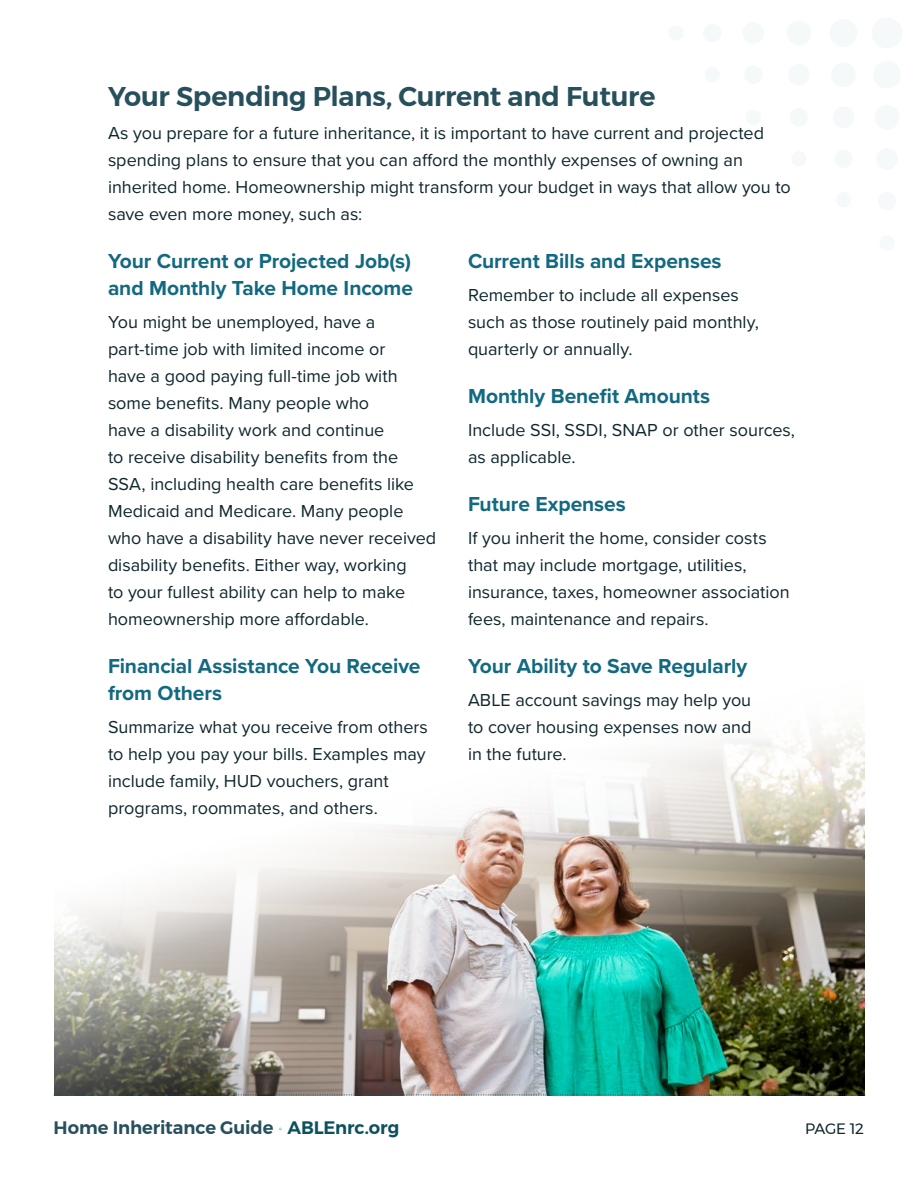
<style>
.page{position:relative;width:918px;height:1188px;background:#fff}
.page>*{position:absolute;margin:0;border:0;box-sizing:border-box;transform-origin:0 0}
.t1{font:600 27px "Montserrat";letter-spacing:-.01em;color:#27505c}
.t2{font:700 21px/27px "Proxima Nova";letter-spacing:-.005em;color:#136981}
.t3{font:18px/27px "Proxima Nova";color:#0f272d}
.t4{font:600 18px "Montserrat";letter-spacing:-.005em;color:#27505c}
.t5{font:15px "Montserrat";letter-spacing:-.02em;color:#0f272d}
.s1{font-weight:400;color:#b5d5d0}
.s2{color:#0e515d}
</style>
<div class="page">
<div style="left:872px;top:18px;width:31px;height:31px;background:#f6f9fa;border-radius:50%"></div>
<div style="left:876px;top:148px;width:22px;height:22px;background:#f6f9fa;border-radius:50%"></div>
<div style="left:833px;top:106px;width:21px;height:22px;background:#f6f9fa;border-radius:50%"></div>
<div style="left:788px;top:64px;width:22px;height:22px;background:#f6f9fa;border-radius:50%"></div>
<div style="left:742px;top:22px;width:22px;height:22px;background:#f6f9fa;border-radius:50%"></div>
<div style="left:873px;top:61px;width:28px;height:28px;background:#f6f9fa;border-radius:50%"></div>
<div style="left:830px;top:19px;width:27px;height:28px;background:#f6f9fa;border-radius:50%"></div>
<div style="left:878px;top:192px;width:18px;height:19px;background:#f6f9fa;border-radius:50%"></div>
<div style="left:834px;top:149px;width:19px;height:19px;background:#f6f9fa;border-radius:50%"></div>
<div style="left:790px;top:108px;width:18px;height:19px;background:#f6f9fa;border-radius:50%"></div>
<div style="left:744px;top:65px;width:19px;height:19px;background:#f6f9fa;border-radius:50%"></div>
<div style="left:703px;top:24px;width:19px;height:18px;background:#f6f9fa;border-radius:50%"></div>
<div style="left:875px;top:105px;width:25px;height:25px;background:#f6f9fa;border-radius:50%"></div>
<div style="left:831px;top:62px;width:25px;height:25px;background:#f6f9fa;border-radius:50%"></div>
<div style="left:787px;top:21px;width:24px;height:24px;background:#f6f9fa;border-radius:50%"></div>
<div style="left:879px;top:235px;width:16px;height:16px;background:#f6f9fa;border-radius:50%"></div>
<div style="left:836px;top:192px;width:15px;height:15px;background:#f6f9fa;border-radius:50%"></div>
<div style="left:791px;top:151px;width:16px;height:16px;background:#f6f9fa;border-radius:50%"></div>
<div style="left:746px;top:110px;width:15px;height:15px;background:#f6f9fa;border-radius:50%"></div>
<div style="left:705px;top:67px;width:15px;height:16px;background:#f6f9fa;border-radius:50%"></div>
<div style="left:668px;top:25px;width:16px;height:16px;background:#f6f9fa;border-radius:50%"></div>
<img style="left:641px;top:723px;width:223px;height:59px">
<img style="left:53px;top:782px;width:813px;height:314px">
<h3 class="t1" style="left:108px;top:75px;width:549px">Your Spending Plans, Current and Future</h3>
<p class="t3" style="left:108px;top:119px;width:684px">As you prepare for a future inheritance, it is important to have current and projected spending plans to ensure that you can afford the monthly expenses of owning an inherited home. Homeownership might transform your budget in ways that allow you to save even more money, such as:</p>
<h4 class="t2" style="left:108px;top:247px;width:307px">Your Current or Projected Job(s) and Monthly Take Home Income</h4>
<p class="t3" style="left:108px;top:308px;width:330px">You might be unemployed, have a part-time job with limited income or<br>have a good paying full-time job with some benefits. Many people who<br>have a disability work and continue<br>to receive disability benefits from the SSA, including health care benefits like Medicaid and Medicare. Many people who have a disability have never received disability benefits. Either way, working<br>to your fullest ability can help to make homeownership more affordable.</p>
<h4 class="t2" style="left:108px;top:652px;width:314px">Financial Assistance You Receive from Others</h4>
<p class="t3" style="left:108px;top:713px;width:322px">Summarize what you receive from others to help you pay your bills. Examples may include family, HUD vouchers, grant programs, roommates, and others.</p>
<h4 class="t2" style="left:468px;top:247px;width:255px">Current Bills and Expenses</h4>
<p class="t3" style="left:468px;top:281px;width:292px">Remember to include all expenses such as those routinely paid monthly, quarterly or annually.</p>
<h4 class="t2" style="left:468px;top:382px;width:244px">Monthly Benefit Amounts</h4>
<p class="t3" style="left:468px;top:416px;width:329px">Include SSI, SSDI, SNAP or other sources, as applicable.</p>
<h4 class="t2" style="left:468px;top:490px;width:159px">Future Expenses</h4>
<p class="t3" style="left:468px;top:524px;width:323px">If you inherit the home, consider costs that may include mortgage, utilities, insurance, taxes, homeowner association fees, maintenance and repairs.</p>
<h4 class="t2" style="left:468px;top:652px;width:281px">Your Ability to Save Regularly</h4>
<p class="t3" style="left:468px;top:686px;width:285px;text-align:justify">ABLE account savings may help you to cover housing expenses now and in the future.</p>
<p class="t4" style="left:54px;top:1113px;width:347px">Home Inheritance Guide <span class="s1">•</span> <span class="s2">ABLEnrc.org</span></p>
<p class="t5" style="left:805px;top:1117px;width:60px">PAGE 12</p>
</div>
